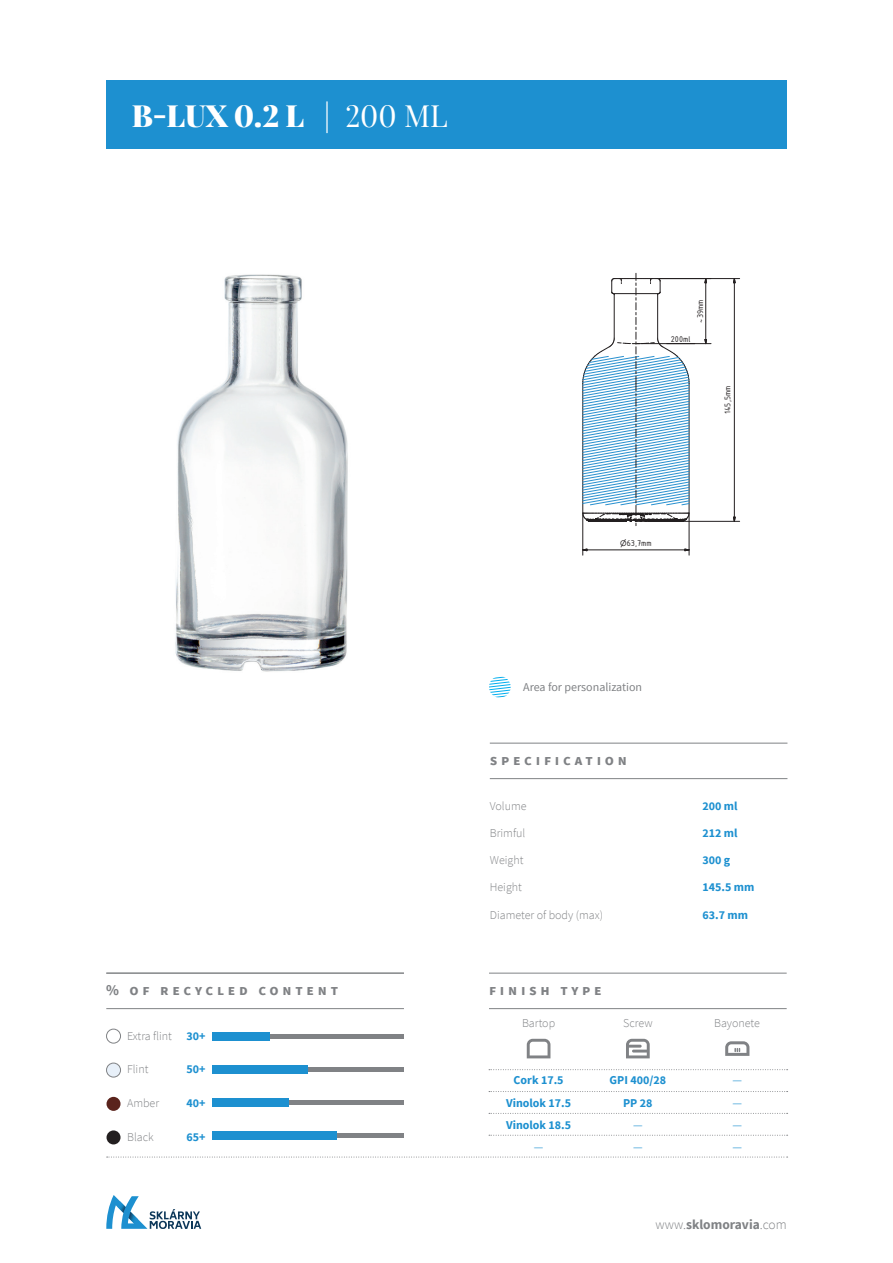
<style>
.page{position:relative;width:893px;height:1263px;background:#fff}
.page>*{position:absolute;margin:0;border:0;box-sizing:border-box;transform-origin:0 0}
.t1{font:900 30px "Playfair Display";color:#fff}
.t2{font:700 15px "Source Sans Pro";letter-spacing:.25em;color:#808285}
.t3{font:700 13.5px "Source Sans Pro";color:#808285}
.t4{font:300 12px "Source Sans Pro";color:#808285}
.t5{font:700 12px/22px "Source Sans Pro";color:#1d90d0;text-align:center}
.t6{font:12px "Source Sans Pro";color:#808285}
.t7{font:300 12px/22px "Source Sans Pro";color:#1d90d0}
.t8{font:9px "ISOCPEUR";color:#231f20}
.s1{font-weight:400}
.s2{font-family:"AIGDT";font-size:7.65px}
.s3{font-weight:300}
</style>
<div class="page">
<svg style="left:106px;top:1195px;width:95px;height:34px"></svg>
<svg style="left:107px;top:1157px;width:681px;height:1px"></svg>
<hr style="left:106px;top:1008px;width:298px;height:1px;background:#808285">
<hr style="left:213px;top:1034px;width:191px;height:4px;background:#808285">
<div style="left:213px;top:1032px;width:57px;height:8px;background:#1d90d0"></div>
<div style="left:213px;top:1100px;width:191px;height:5px;background:#808285"></div>
<div style="left:213px;top:1098px;width:76px;height:9px;background:#1d90d0"></div>
<hr style="left:213px;top:1134px;width:191px;height:4px;background:#808285">
<div style="left:213px;top:1132px;width:124px;height:8px;background:#1d90d0"></div>
<div style="left:106px;top:1029px;width:15px;height:14px;border:1px solid #808285;border-radius:50%"></div>
<div style="left:107px;top:1063px;width:14px;height:14px;background:#e8f0f9;border-radius:50%"></div>
<div style="left:106px;top:1063px;width:15px;height:14px;border:1px solid #808285;border-radius:50%"></div>
<div style="left:107px;top:1097px;width:14px;height:14px;background:#5a231c;border-radius:50%"></div>
<div style="left:107px;top:1130px;width:14px;height:14px;background:#231f20;border-radius:50%"></div>
<hr style="left:213px;top:1067px;width:191px;height:4px;background:#808285">
<div style="left:213px;top:1065px;width:95px;height:9px;background:#1d90d0"></div>
<svg style="left:489px;top:676px;width:22px;height:22px"></svg>
<img style="left:175px;top:274px;width:173px;height:398px">
<svg style="left:582px;top:273px;width:113px;height:253px"></svg>
<hr style="left:587px;top:550px;width:98px;height:1px;background:#231f20">
<hr style="left:689px;top:514px;width:1px;height:41px;background:#231f20">
<hr style="left:582px;top:514px;width:1px;height:41px;background:#231f20">
<svg style="left:704px;top:339px;width:3px;height:6px"></svg>
<svg style="left:704px;top:279px;width:3px;height:4px"></svg>
<hr style="left:705px;top:283px;width:1px;height:56px;background:#231f20">
<hr style="left:637px;top:343px;width:74px;height:1px;background:#231f20">
<svg style="left:733px;top:279px;width:3px;height:4px"></svg>
<svg style="left:733px;top:517px;width:3px;height:4px"></svg>
<hr style="left:734px;top:283px;width:1px;height:234px;background:#231f20">
<hr style="left:659px;top:278px;width:81px;height:1px;background:#231f20">
<hr style="left:637px;top:521px;width:103px;height:1px;background:#231f20">
<hr style="left:489px;top:1008px;width:298px;height:1px;background:#808285">
<hr style="left:489px;top:973px;width:298px;height:1px;background:#808285">
<svg style="left:489px;top:1135px;width:299px;height:1px"></svg>
<svg style="left:489px;top:1113px;width:299px;height:1px"></svg>
<svg style="left:489px;top:1091px;width:299px;height:1px"></svg>
<svg style="left:489px;top:1069px;width:299px;height:1px"></svg>
<svg style="left:527px;top:1039px;width:23px;height:19px"></svg>
<svg style="left:626px;top:1039px;width:24px;height:19px"></svg>
<hr style="left:490px;top:778px;width:297px;height:1px;background:#808285">
<hr style="left:490px;top:743px;width:297px;height:1px;background:#808285">
<hr style="left:106px;top:973px;width:298px;height:1px;background:#808285">
<svg style="left:725px;top:1041px;width:24px;height:15px"></svg>
<div style="left:106px;top:81px;width:681px;height:68px;background:#1d90d0"></div>
<h1 class="t1" style="left:132px;top:92px;width:318px">B-LUX 0.2 L <span class="s1">| 200 ML</span></h1>
<p class="t2" style="left:106px;top:980px;width:233px">% OF RECYCLED CONTENT</p>
<p class="t4" style="left:127px;top:1028px;width:46px">Extra flint</p>
<p class="t4" style="left:127px;top:1062px;width:23px">Flint</p>
<p class="t4" style="left:127px;top:1096px;width:34px">Amber</p>
<p class="t4" style="left:127px;top:1129px;width:28px">Black</p>
<p class="t5" style="left:186px;top:1025px;width:21px">30+</p>
<p class="t5" style="left:186px;top:1058px;width:21px">50+</p>
<p class="t5" style="left:186px;top:1092px;width:21px">40+</p>
<p class="t5" style="left:186px;top:1125px;width:21px">65+</p>
<p class="t8" style="left:694px;top:323px;width:24px;rotate:-90deg">~ mm</p>
<p class="t8" style="left:694px;top:318px;width:10px;rotate:-90deg">39</p>
<p class="t8" style="left:671px;top:333px;width:21px">200ml</p>
<p class="t8" style="left:722px;top:414px;width:30px;rotate:-90deg">145,5mm</p>
<p class="t8" style="left:620px;top:537px;width:33px"><span class="s2">n</span>63,7mm</p>
<p class="t6" style="left:523px;top:679px;width:120px">Area for personalization</p>
<p class="t2" style="left:490px;top:750px;width:139px">SPECIFICATION</p>
<p class="t4" style="left:490px;top:799px;width:38px">Volume</p>
<p class="t4" style="left:490px;top:826px;width:37px">Brimful</p>
<p class="t4" style="left:490px;top:853px;width:35px">Weight</p>
<p class="t4" style="left:490px;top:880px;width:34px">Height</p>
<p class="t4" style="left:490px;top:907px;width:115px">Diameter of body (max)</p>
<p class="t2" style="left:489px;top:980px;width:114px">FINISH TYPE</p>
<p class="t5" style="left:702px;top:795px;width:37px">200 ml</p>
<p class="t5" style="left:702px;top:822px;width:37px">212 ml</p>
<p class="t5" style="left:702px;top:849px;width:29px">300 g</p>
<p class="t5" style="left:702px;top:876px;width:53px">145.5 mm</p>
<p class="t5" style="left:702px;top:903px;width:47px">63.7 mm</p>
<p class="t4" style="left:522px;top:1016px;width:35px">Bartop</p>
<p class="t4" style="left:623px;top:1016px;width:31px">Screw</p>
<p class="t4" style="left:714px;top:1016px;width:47px">Bayonete</p>
<p class="t5" style="left:506px;top:1069px;width:67px">Cork 17.5<br>Vinolok 17.5<br>Vinolok 18.5</p>
<p class="t7" style="left:534px;top:1136px;width:11px">—</p>
<p class="t5" style="left:610px;top:1069px;width:58px">GPI 400/28<br>PP 28</p>
<p class="t7" style="left:633px;top:1113px;width:11px">— —</p>
<p class="t7" style="left:732px;top:1069px;width:11px;text-align:justify">— — — —</p>
<p class="t3" style="left:656px;top:1215px;width:133px"><span class="s3">www.</span>sklomoravia<span class="s3">.com</span></p>
</div>
